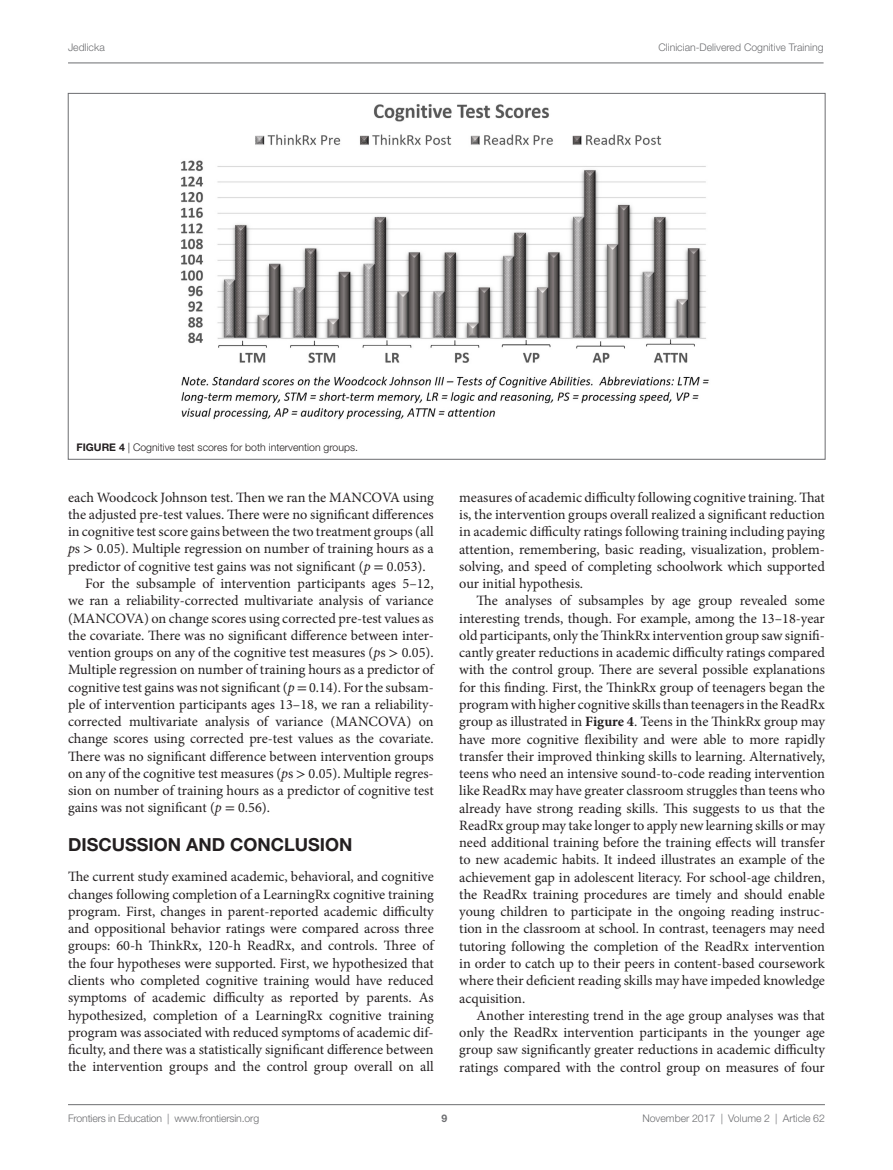
<style>
.page{position:relative;width:893px;height:1170px;background:#fff}
.page>*{position:absolute;margin:0;border:0;box-sizing:border-box;transform-origin:0 0}
.t1{font:700 18px "Helvetica Neue LT Std";color:#231f20}
.t2{font:14.25px/17.2px "Minion Pro";color:#231f20;text-align:justify}
.t3{font:300 10.5px "Helvetica Neue LT Std";color:#6c6d70}
.t4{font:300 10.5px "Helvetica Neue LT Std";color:#231f20}
.t5{font:700 10.5px "Helvetica Neue LT Std";color:#6c6d70}
.s1{font-weight:700}
.s2{font-style:italic}
.s3{font-family:"STIX General"}
</style>
<div class="page">
<img style="left:181px;top:104px;width:528px;height:316px">
<hr style="left:68px;top:1104px;width:757px;height:1px;background:#6c6d70">
<hr style="left:68px;top:63px;width:755px;height:1px;background:#6c6d70">
<p class="t3" style="left:68px;top:41px;width:38px">Jedlicka</p>
<p class="t3" style="left:658px;top:41px;width:167px">Clinician-Delivered Cognitive Training</p>
<p class="t4" style="left:77px;top:440px;width:283px"><span class="s1">FIG URE 4</span> | Cognitive test scores for both intervention groups.</p>
<p class="t2" style="left:68px;top:488px;width:367px">each Woodcock Johnson test. Then we ran the MANCOVA using</p>
<p class="t2" style="left:68px;top:506px;width:367px">the adjusted pre-test values. There were no significant differences</p>
<p class="t2" style="left:68px;top:523px;width:367px">in cognitive test score gains between the two treatment groups (all</p>
<p class="t2" style="left:68px;top:540px;width:367px"><span class="s2">p</span>s <span class="s3">&gt;</span> 0.05). Multiple regression on number of training hours as a</p>
<p class="t2" style="left:68px;top:557px;width:359px">predictor of cognitive test gains was not significant (<span class="s2">p</span> <span class="s3">=</span> 0.053).</p>
<p class="t2" style="left:85px;top:575px;width:350px">For the subsample of intervention participants ages 5–12,</p>
<p class="t2" style="left:68px;top:592px;width:367px">we ran a reliability-corrected multivariate analysis of variance</p>
<p class="t2" style="left:68px;top:609px;width:367px">(MANCOVA) on change scores using corrected pre-test values as</p>
<p class="t2" style="left:68px;top:626px;width:367px">the covariate. There was no significant difference between inter-</p>
<p class="t2" style="left:68px;top:644px;width:367px">vention groups on any of the cognitive test measures (<span class="s2">p</span>s <span class="s3">&gt;</span> 0.05).</p>
<p class="t2" style="left:68px;top:661px;width:367px">Multiple regression on number of training hours as a predictor of</p>
<p class="t2" style="left:68px;top:678px;width:367px">cognitive test gains was not significant (<span class="s2">p</span> <span class="s3">=</span> 0.14). For the subsam-</p>
<p class="t2" style="left:68px;top:695px;width:367px">ple of intervention participants ages 13–18, we ran a reliability-</p>
<p class="t2" style="left:68px;top:713px;width:367px">corrected multivariate analysis of variance (MANCOVA) on</p>
<p class="t2" style="left:68px;top:730px;width:367px">change scores using corrected pre-test values as the covariate.</p>
<p class="t2" style="left:68px;top:747px;width:367px">There was no significant difference between intervention groups</p>
<p class="t2" style="left:68px;top:764px;width:367px">on any of the cognitive test measures (<span class="s2">p</span>s <span class="s3">&gt;</span> 0.05). Multiple regres-</p>
<p class="t2" style="left:68px;top:782px;width:367px">sion on number of training hours as a predictor of cognitive test</p>
<p class="t2" style="left:68px;top:799px;width:203px">gains was not significant (<span class="s2">p</span> <span class="s3">=</span> 0.56).</p>
<p class="t1" style="left:68px;top:833px;width:203px">DISCUSSION AN D CONCL</p>
<p class="t1" style="left:295px;top:833px;width:57px">USION</p>
<p class="t2" style="left:68px;top:868px;width:367px">The current study examined academic, behavioral, and cognitive changes following completion of a LearningRx cognitive training program. First, changes in parent-reported academic difficulty and oppositional behavior ratings were compared across three groups: 60-h ThinkRx, 120-h ReadRx, and controls. Three of the four hypotheses were supported. First, we hypothesized that clients who completed cognitive training would have reduced symptoms of academic difficulty as reported by parents. As hypothesized, completion of a LearningRx cognitive training program was associated with reduced symptoms of academic dif&shy;ficulty, and there was a statistically significant difference between the intervention groups and the control group overall on all</p>
<p class="t2" style="left:459px;top:488px;width:367px">measures of academic difficulty following cognitive training. That is, the intervention groups overall realized a significant reduction in academic difficulty ratings following training including paying attention, remembering, basic reading, visualization, problem&shy;solving, and speed of completing schoolwork which supported our initial hypothesis.</p>
<p class="t2" style="left:459px;top:592px;width:367px;text-indent:17px">The analyses of subsamples by age group revealed some interesting trends, though. For example, among the 13–18-year old participants, only the ThinkRx intervention group saw signifi&shy;cantly greater reductions in academic difficulty ratings compared with the control group. There are several possible explanations for this finding. First, the ThinkRx group of teenagers began the program with higher cognitive skills than teenagers in the ReadRx group as illustrated in <span class="s1">Figure 4</span>. Teens in the ThinkRx group may have more cognitive flexibility and were able to more rapidly transfer their improved thinking skills to learning. Alternatively, teens who need an intensive sound-to-code reading intervention like ReadRx may have greater classroom struggles than teens who already have strong reading skills. This suggests to us that the ReadRx group may take longer to apply new learning skills or may need additional training before the training effects will transfer to new academic habits. It indeed illustrates an example of the achievement gap in adolescent literacy. For school-age children, the ReadRx training procedures are timely and should enable young children to participate in the ongoing reading instruc&shy;tion in the classroom at school. In contrast, teenagers may need tutoring following the completion of the ReadRx intervention in order to catch up to their peers in content-based coursework where their deficient reading skills may have impeded knowledge acquisition.</p>
<p class="t2" style="left:459px;top:1006px;width:367px;text-indent:17px">Another interesting trend in the age group analyses was that only the ReadRx intervention participants in the younger age group saw significantly greater reductions in academic difficulty ratings compared with the control group on measures of four</p>
<p class="t3" style="left:68px;top:1111px;width:193px">Frontiers in Education | www.frontiersin.org</p>
<p class="t3" style="left:642px;top:1111px;width:184px">November 2017 | Volume 2 | Article 62</p>
<p class="t5" style="left:441px;top:1111px;width:7px">9</p>
</div>
